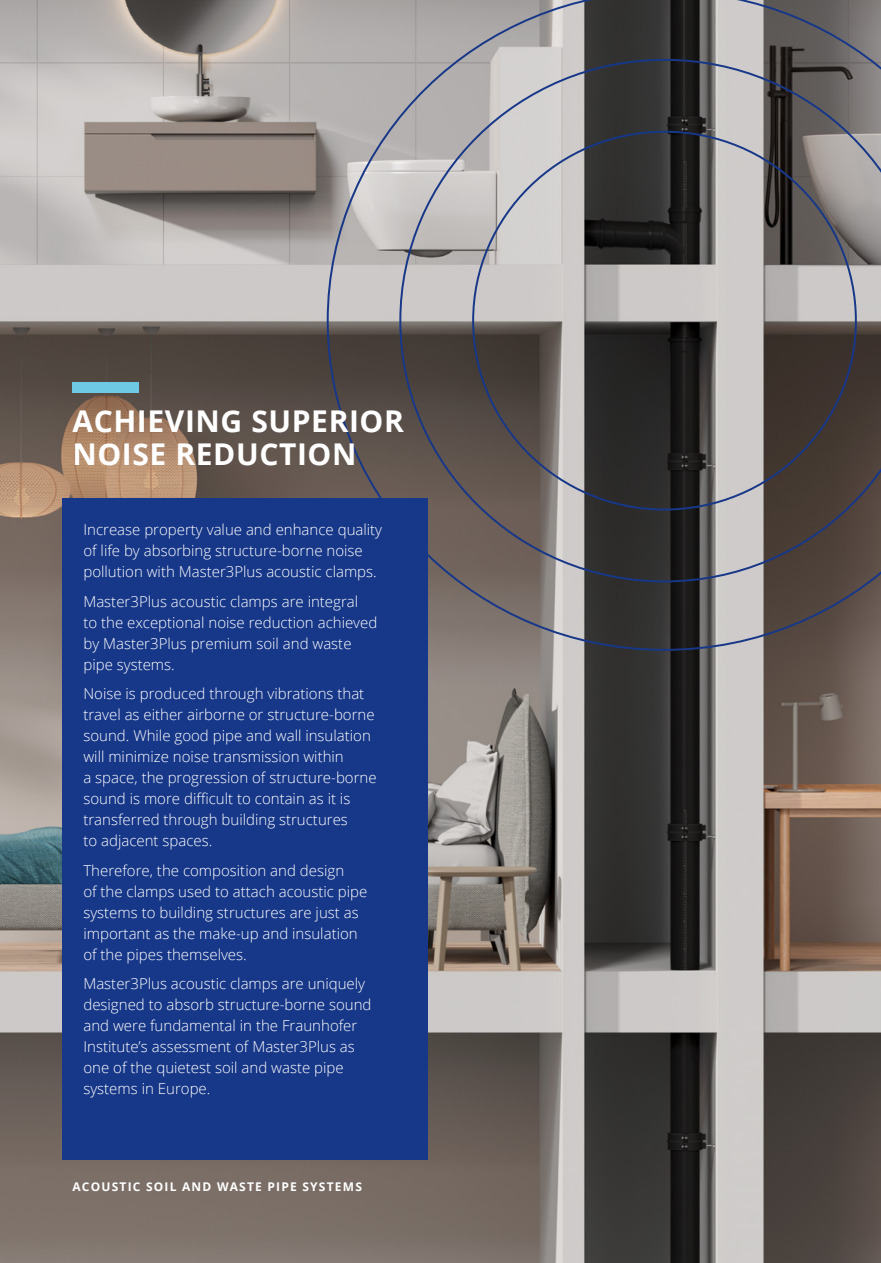
<style>
.page{position:relative;width:881px;height:1263px;background:#fff}
.page>*{position:absolute;margin:0;border:0;box-sizing:border-box;transform-origin:0 0}
.t1{font:700 30px/33px "Open Sans";letter-spacing:.02em;color:#fff}
.t2{font:300 15px/21px "Open Sans";color:#fff}
.t3{font:700 12px "Open Sans";letter-spacing:.1em;color:#fff}
</style>
<div class="page">
<img style="left:0;top:0;width:880px;height:1263px">
<div style="left:62px;top:498px;width:365px;height:662px;background:#173788"></div>
<div style="left:72px;top:383px;width:67px;height:10px;background:#6ec9e5"></div>
<svg style="left:326px;top:0;width:554px;height:651px"></svg>
<svg style="left:399px;top:59px;width:481px;height:523px"></svg>
<h1 class="t1" style="left:72px;top:404px;width:333px">ACHIEVING SUPERIOR<br>NOISE REDUCTION</h1>
<p class="t2" style="left:83px;top:519px;width:300px">Increase property value and enhance quality of life by absorbing structure-borne noise pollution with Master3Plus acoustic clamps.</p>
<p class="t2" style="left:83px;top:590px;width:295px">Master3Plus acoustic clamps are integral<br>to the exceptional noise reduction achieved by Master3Plus premium soil and waste pipe systems.</p>
<p class="t2" style="left:83px;top:683px;width:295px">Noise is produced through vibrations that travel as either airborne or structure-borne sound. While good pipe and wall insulation will minimize noise transmission within<br>a space, the progression of structure-borne sound is more difficult to contain as it is transferred through building structures<br>to adjacent spaces.</p>
<p class="t2" style="left:83px;top:859px;width:285px">Therefore, the composition and design<br>of the clamps used to attach acoustic pipe systems to building structures are just as important as the make-up and insulation of the pipes themselves.</p>
<p class="t2" style="left:83px;top:973px;width:289px">Master3Plus acoustic clamps are uniquely designed to absorb structure-borne sound and were fundamental in the Fraunhofer Institute’s assessment of Master3Plus as one of the quietest soil and waste pipe systems in Europe.</p>
<p class="t3" style="left:72px;top:1178px;width:291px">ACOUSTIC SOIL AND WASTE PIPE SYSTEMS</p>
</div>
